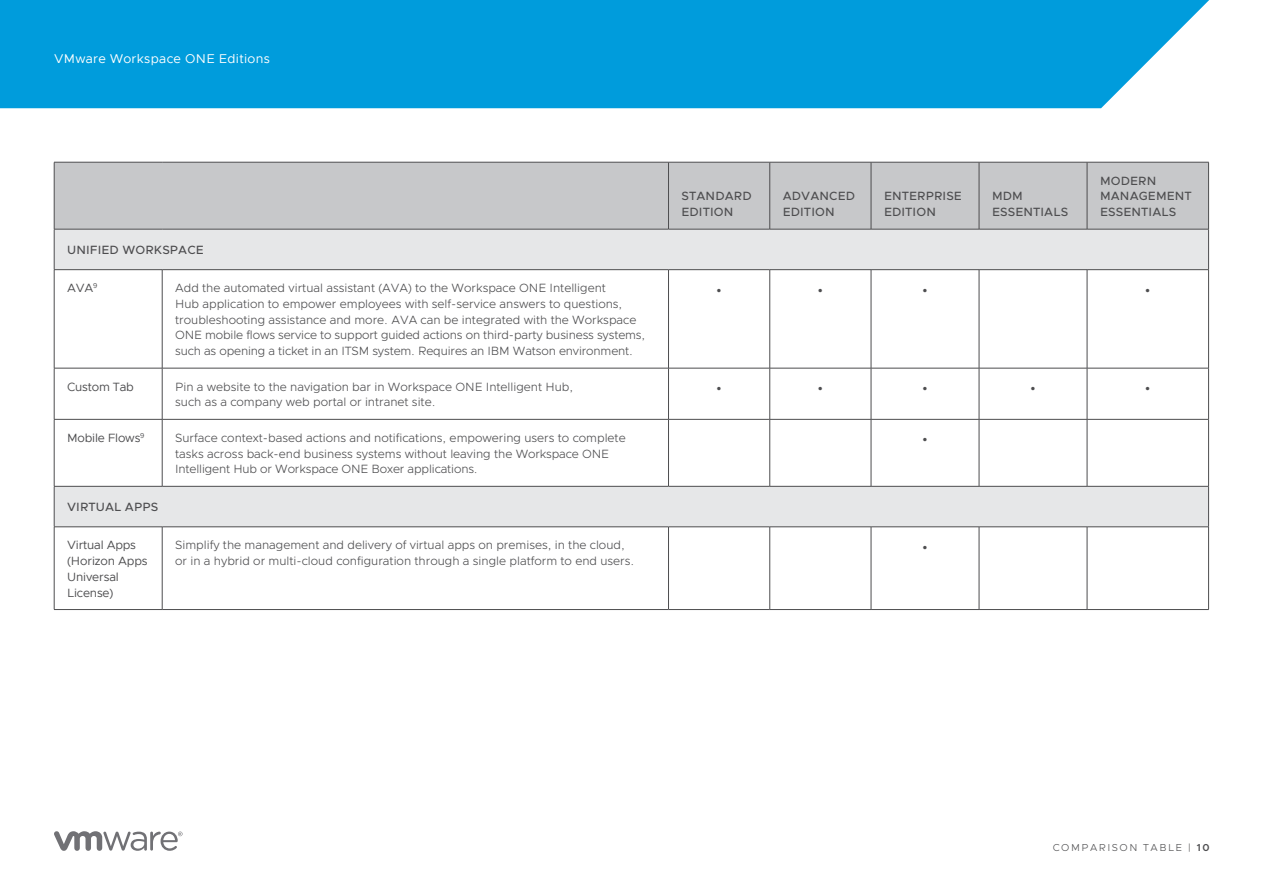
<style>
.page{position:relative;width:1263px;height:893px;background:#fff}
.page>*{position:absolute;margin:0;border:0;box-sizing:border-box;transform-origin:0 0}
.t1{font:300 15px "Metropolis";color:#4d4d4f}
.t2{font:12.75px "Metropolis";letter-spacing:.025em;color:#fff}
.t3{font:300 12px/15.8px "Metropolis";color:#4d4d4f}
.t4{font:500 12px/15.8px "Metropolis";letter-spacing:.01em;color:#4d4d4f}
.t5{font:12px/15.8px "Metropolis";letter-spacing:-.015em;color:#4d4d4f}
.t6{font:300 10.2px "Metropolis";letter-spacing:.15em;color:#4d4d4f}
.s1{font-weight:600}
</style>
<div class="page">
<svg style="left:54px;top:831px;width:129px;height:20px"></svg>
<div style="left:0;top:0;width:1209px;height:108px;background:#009cdc"></div>
<div style="left:55px;top:163px;width:1153px;height:66px;background:#c7c8ca"></div>
<svg style="left:55px;top:230px;width:1153px;height:297px"></svg>
<hr style="left:54px;top:162px;width:108px;height:1px;background:#4d4d4f">
<hr style="left:54px;top:162px;width:1px;height:67px;background:#4d4d4f">
<hr style="left:162px;top:162px;width:506px;height:1px;background:#4d4d4f">
<hr style="left:668px;top:162px;width:1px;height:67px;background:#4d4d4f">
<hr style="left:769px;top:162px;width:1px;height:67px;background:#4d4d4f">
<hr style="left:871px;top:162px;width:1px;height:67px;background:#4d4d4f">
<hr style="left:54px;top:229px;width:1px;height:40px;background:#4d4d4f">
<hr style="left:1208px;top:229px;width:1px;height:40px;background:#4d4d4f">
<hr style="left:54px;top:269px;width:108px;height:1px;background:#4d4d4f">
<hr style="left:54px;top:270px;width:1px;height:98px;background:#4d4d4f">
<hr style="left:162px;top:269px;width:506px;height:1px;background:#4d4d4f">
<hr style="left:162px;top:270px;width:1px;height:98px;background:#4d4d4f">
<hr style="left:668px;top:269px;width:102px;height:1px;background:#4d4d4f">
<hr style="left:668px;top:270px;width:1px;height:98px;background:#4d4d4f">
<hr style="left:770px;top:269px;width:101px;height:1px;background:#4d4d4f">
<hr style="left:769px;top:270px;width:1px;height:98px;background:#4d4d4f">
<hr style="left:871px;top:269px;width:108px;height:1px;background:#4d4d4f">
<hr style="left:871px;top:270px;width:1px;height:98px;background:#4d4d4f">
<hr style="left:979px;top:269px;width:108px;height:1px;background:#4d4d4f">
<hr style="left:979px;top:270px;width:1px;height:98px;background:#4d4d4f">
<hr style="left:1087px;top:269px;width:122px;height:1px;background:#4d4d4f">
<hr style="left:1087px;top:270px;width:1px;height:98px;background:#4d4d4f">
<hr style="left:1208px;top:270px;width:1px;height:98px;background:#4d4d4f">
<hr style="left:54px;top:368px;width:108px;height:1px;background:#4d4d4f">
<hr style="left:54px;top:368px;width:1px;height:51px;background:#4d4d4f">
<hr style="left:162px;top:368px;width:506px;height:1px;background:#4d4d4f">
<hr style="left:162px;top:368px;width:1px;height:51px;background:#4d4d4f">
<hr style="left:668px;top:368px;width:102px;height:1px;background:#4d4d4f">
<hr style="left:668px;top:368px;width:1px;height:51px;background:#4d4d4f">
<hr style="left:770px;top:368px;width:101px;height:1px;background:#4d4d4f">
<hr style="left:769px;top:368px;width:1px;height:51px;background:#4d4d4f">
<hr style="left:871px;top:368px;width:108px;height:1px;background:#4d4d4f">
<hr style="left:871px;top:368px;width:1px;height:51px;background:#4d4d4f">
<hr style="left:979px;top:368px;width:108px;height:1px;background:#4d4d4f">
<hr style="left:979px;top:368px;width:1px;height:51px;background:#4d4d4f">
<hr style="left:1087px;top:368px;width:122px;height:1px;background:#4d4d4f">
<hr style="left:1087px;top:368px;width:1px;height:51px;background:#4d4d4f">
<hr style="left:1208px;top:368px;width:1px;height:51px;background:#4d4d4f">
<hr style="left:54px;top:419px;width:108px;height:1px;background:#4d4d4f">
<hr style="left:54px;top:420px;width:1px;height:66px;background:#4d4d4f">
<hr style="left:162px;top:419px;width:506px;height:1px;background:#4d4d4f">
<hr style="left:162px;top:420px;width:1px;height:66px;background:#4d4d4f">
<hr style="left:668px;top:419px;width:102px;height:1px;background:#4d4d4f">
<hr style="left:668px;top:420px;width:1px;height:66px;background:#4d4d4f">
<hr style="left:770px;top:419px;width:101px;height:1px;background:#4d4d4f">
<hr style="left:769px;top:420px;width:1px;height:66px;background:#4d4d4f">
<hr style="left:871px;top:419px;width:108px;height:1px;background:#4d4d4f">
<hr style="left:871px;top:420px;width:1px;height:66px;background:#4d4d4f">
<hr style="left:979px;top:419px;width:108px;height:1px;background:#4d4d4f">
<hr style="left:979px;top:420px;width:1px;height:66px;background:#4d4d4f">
<hr style="left:1087px;top:419px;width:122px;height:1px;background:#4d4d4f">
<hr style="left:1087px;top:420px;width:1px;height:66px;background:#4d4d4f">
<hr style="left:1208px;top:420px;width:1px;height:66px;background:#4d4d4f">
<hr style="left:54px;top:486px;width:108px;height:1px;background:#4d4d4f">
<hr style="left:54px;top:486px;width:1px;height:41px;background:#4d4d4f">
<hr style="left:162px;top:486px;width:506px;height:1px;background:#4d4d4f">
<hr style="left:668px;top:486px;width:102px;height:1px;background:#4d4d4f">
<hr style="left:770px;top:486px;width:101px;height:1px;background:#4d4d4f">
<hr style="left:871px;top:486px;width:108px;height:1px;background:#4d4d4f">
<hr style="left:979px;top:486px;width:108px;height:1px;background:#4d4d4f">
<hr style="left:1087px;top:486px;width:122px;height:1px;background:#4d4d4f">
<hr style="left:1208px;top:486px;width:1px;height:41px;background:#4d4d4f">
<hr style="left:54px;top:527px;width:108px;height:1px;background:#4d4d4f">
<hr style="left:54px;top:527px;width:1px;height:82px;background:#4d4d4f">
<hr style="left:162px;top:527px;width:506px;height:1px;background:#4d4d4f">
<hr style="left:162px;top:527px;width:1px;height:82px;background:#4d4d4f">
<hr style="left:668px;top:527px;width:102px;height:1px;background:#4d4d4f">
<hr style="left:668px;top:527px;width:1px;height:82px;background:#4d4d4f">
<hr style="left:770px;top:527px;width:101px;height:1px;background:#4d4d4f">
<hr style="left:769px;top:527px;width:1px;height:82px;background:#4d4d4f">
<hr style="left:871px;top:527px;width:108px;height:1px;background:#4d4d4f">
<hr style="left:871px;top:527px;width:1px;height:82px;background:#4d4d4f">
<hr style="left:979px;top:527px;width:108px;height:1px;background:#4d4d4f">
<hr style="left:979px;top:527px;width:1px;height:82px;background:#4d4d4f">
<hr style="left:1087px;top:527px;width:122px;height:1px;background:#4d4d4f">
<hr style="left:1087px;top:527px;width:1px;height:82px;background:#4d4d4f">
<hr style="left:1208px;top:527px;width:1px;height:82px;background:#4d4d4f">
<hr style="left:54px;top:609px;width:108px;height:1px;background:#4d4d4f">
<hr style="left:162px;top:609px;width:506px;height:1px;background:#4d4d4f">
<hr style="left:668px;top:609px;width:102px;height:1px;background:#4d4d4f">
<hr style="left:770px;top:609px;width:101px;height:1px;background:#4d4d4f">
<hr style="left:871px;top:609px;width:108px;height:1px;background:#4d4d4f">
<hr style="left:979px;top:609px;width:108px;height:1px;background:#4d4d4f">
<hr style="left:1087px;top:609px;width:122px;height:1px;background:#4d4d4f">
<hr style="left:668px;top:162px;width:102px;height:1px;background:#4d4d4f">
<hr style="left:770px;top:162px;width:101px;height:1px;background:#4d4d4f">
<hr style="left:871px;top:162px;width:108px;height:1px;background:#4d4d4f">
<hr style="left:979px;top:162px;width:108px;height:1px;background:#4d4d4f">
<hr style="left:979px;top:162px;width:1px;height:67px;background:#4d4d4f">
<hr style="left:1087px;top:162px;width:122px;height:1px;background:#4d4d4f">
<hr style="left:1087px;top:162px;width:1px;height:67px;background:#4d4d4f">
<hr style="left:1208px;top:162px;width:1px;height:67px;background:#4d4d4f">
<hr style="left:668px;top:229px;width:102px;height:1px;background:#4d4d4f">
<hr style="left:770px;top:229px;width:101px;height:1px;background:#4d4d4f">
<hr style="left:871px;top:229px;width:108px;height:1px;background:#4d4d4f">
<hr style="left:979px;top:229px;width:108px;height:1px;background:#4d4d4f">
<hr style="left:1087px;top:229px;width:122px;height:1px;background:#4d4d4f">
<hr style="left:54px;top:229px;width:108px;height:1px;background:#4d4d4f">
<hr style="left:162px;top:229px;width:506px;height:1px;background:#4d4d4f">
<p class="t2" style="left:54px;top:50px;width:217px">VMware Workspace ONE Editions</p>
<p class="t4" style="left:681px;top:188px;width:72px">STANDARD<br>EDITION</p>
<p class="t4" style="left:783px;top:188px;width:74px">ADVANCED<br>EDITION</p>
<p class="t4" style="left:884px;top:188px;width:79px">ENTERPRISE<br>EDITION</p>
<p class="t4" style="left:992px;top:188px;width:78px">MDM<br>ESSENTIALS</p>
<p class="t4" style="left:1100px;top:173px;width:93px">MODERN<br>MANAGEMENT<br>ESSENTIALS</p>
<p class="t4" style="left:67px;top:242px;width:138px">UNIFIED WORKSPACE</p>
<p class="t5" style="left:67px;top:280px;width:32px">AVA<sup>9</sup></p>
<p class="t3" style="left:175px;top:280px;width:472px">Add the automated virtual assistant (AVA) to the Workspace ONE Intelligent<br>Hub application to empower employees with self-service answers to questions, troubleshooting assistance and more. AVA can be integrated with the Workspace ONE mobile flows service to support guided actions on third-party business systems, such as opening a ticket in an ITSM system. Requires an IBM Watson environment.</p>
<p class="t1" style="left:716px;top:280px;width:8px">•</p>
<p class="t1" style="left:817px;top:280px;width:8px">•</p>
<p class="t1" style="left:922px;top:280px;width:8px">•</p>
<p class="t1" style="left:1144px;top:280px;width:8px">•</p>
<p class="t5" style="left:67px;top:379px;width:68px">Custom Tab</p>
<p class="t3" style="left:175px;top:379px;width:400px">Pin a website to the navigation bar in Workspace ONE Intelligent Hub, such as a company web portal or intranet site.</p>
<p class="t1" style="left:716px;top:379px;width:8px">•</p>
<p class="t1" style="left:817px;top:379px;width:8px">•</p>
<p class="t1" style="left:922px;top:379px;width:8px">•</p>
<p class="t1" style="left:1030px;top:379px;width:8px">•</p>
<p class="t1" style="left:1144px;top:379px;width:8px">•</p>
<p class="t5" style="left:67px;top:430px;width:79px">Mobile Flows<sup>9</sup></p>
<p class="t3" style="left:175px;top:430px;width:452px">Surface context-based actions and notifications, empowering users to complete tasks across back-end business systems without leaving the Workspace ONE<br>Intelligent Hub or Workspace ONE Boxer applications.</p>
<p class="t1" style="left:922px;top:430px;width:8px">•</p>
<p class="t4" style="left:67px;top:499px;width:93px">VIRTUAL APPS</p>
<p class="t5" style="left:67px;top:537px;width:82px">Virtual Apps (Horizon Apps<br>Universal<br>License)</p>
<p class="t3" style="left:175px;top:537px;width:461px">Simplify the management and delivery of virtual apps on premises, in the cloud, or in a hybrid or multi-cloud configuration through a single platform to end users.</p>
<p class="t1" style="left:922px;top:537px;width:8px">•</p>
<p class="t6" style="left:1053px;top:841px;width:158px">COMPARISON TABLE | <span class="s1">10</span></p>
</div>
